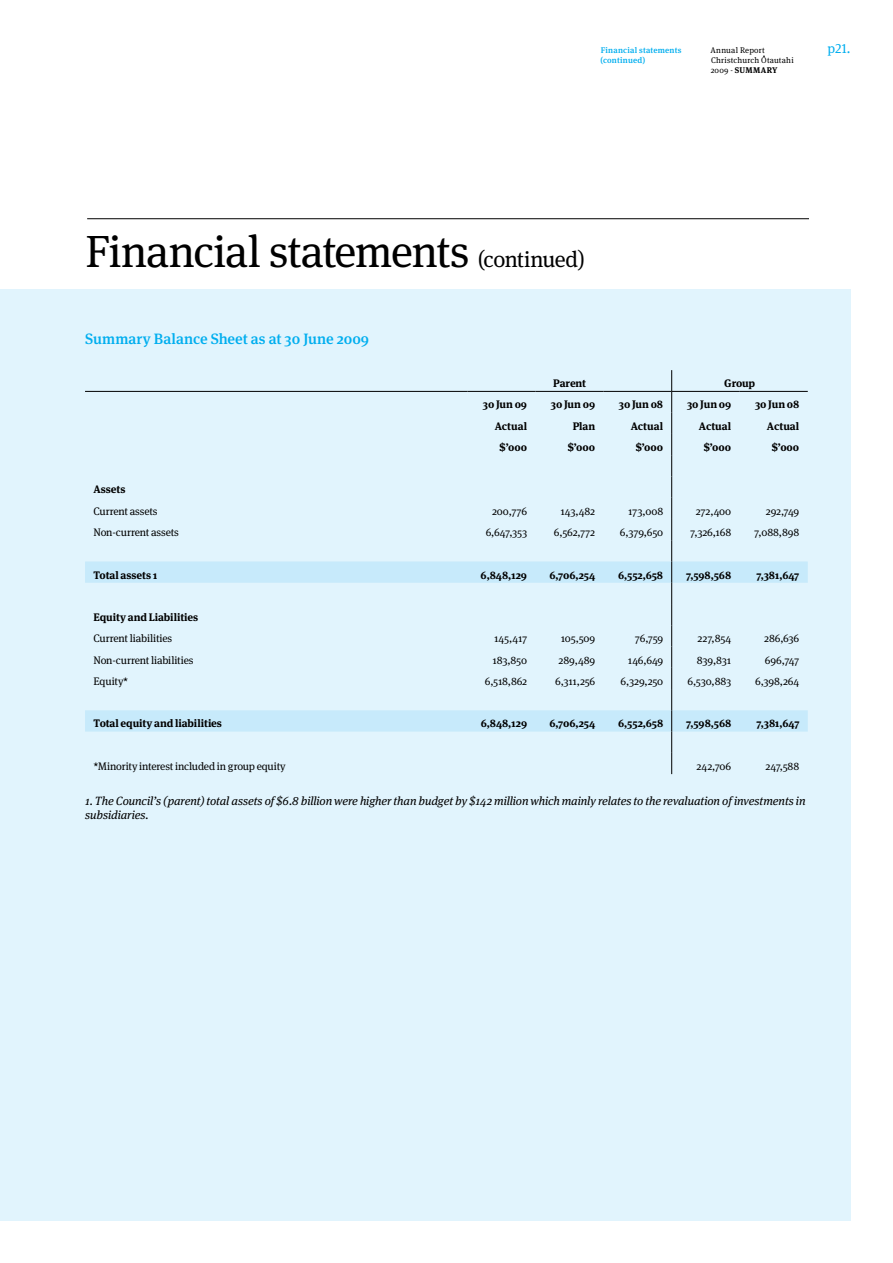
<style>
.page{position:relative;width:893px;height:1263px;background:#fff}
.page>*{position:absolute;margin:0;border:0;box-sizing:border-box;transform-origin:0 0}
.t1{font:45px "Meta Serif Pro";letter-spacing:-.025em;color:#000}
.t2{font:500 15px "Meta Serif Pro";color:#00aeef}
.t3{font:13.5px "Meta Serif Pro";color:#00aeef}
.t4{font:italic 12px/14.2px "Meta Serif Pro";letter-spacing:-.01em;color:#000}
.t5{font:10.8px "Meta Serif Pro";letter-spacing:-.015em;color:#000}
.t6{font:700 10.8px "Meta Serif Pro";letter-spacing:-.005em;color:#000}
.t7{font:8.25px/9.8px "Meta Serif Pro";letter-spacing:.025em;color:#000}
.t8{font:500 8.25px "Meta Serif Pro";letter-spacing:.025em;color:#00aeef}
.s1{font-weight:700}
.s2{font-size:22.5px}
</style>
<div class="page">
<div style="left:0;top:289px;width:850px;height:931px;background:#e1f4fd"></div>
<hr style="left:87px;top:218px;width:722px;height:1px;background:#000">
<svg style="left:85px;top:561px;width:723px;height:171px"></svg>
<hr style="left:85px;top:391px;width:383px;height:1px;background:#000">
<hr style="left:468px;top:391px;width:68px;height:1px;background:#000">
<hr style="left:536px;top:391px;width:68px;height:1px;background:#000">
<hr style="left:604px;top:391px;width:68px;height:1px;background:#000">
<hr style="left:672px;top:391px;width:68px;height:1px;background:#000">
<hr style="left:740px;top:391px;width:68px;height:1px;background:#000">
<svg style="left:671px;top:370px;width:1px;height:404px"></svg>
<p class="t8" style="left:601px;top:44px;width:82px">Financial statements</p>
<p class="t3" style="left:827px;top:39px;width:25px">p21.</p>
<p class="t8" style="left:601px;top:54px;width:46px">(continued)</p>
<p class="t7" style="left:710px;top:45px;width:85px">Annual Report<br>Christchurch Otautahi<br>2009 - <span class="s1">SUMMARY</span></p>
<h1 class="t1" style="left:85px;top:219px;width:501px">Financial statements <span class="s2">(continued)</span></h1>
<h2 class="t2" style="left:85px;top:327px;width:286px">Summary Balance Sheet as at 30 June 2009</h2>
<p class="t6" style="left:553px;top:375px;width:34px">Parent</p>
<p class="t6" style="left:724px;top:375px;width:32px">Group</p>
<p class="t6" style="left:483px;top:396px;width:46px">30 Jun 09</p>
<p class="t6" style="left:551px;top:396px;width:46px">30 Jun 09</p>
<p class="t6" style="left:619px;top:396px;width:46px">30 Jun 08</p>
<p class="t6" style="left:687px;top:396px;width:46px">30 Jun 09</p>
<p class="t6" style="left:755px;top:396px;width:46px">30 Jun 08</p>
<p class="t6" style="left:495px;top:417px;width:34px">Actual</p>
<p class="t6" style="left:573px;top:417px;width:24px">Plan</p>
<p class="t6" style="left:631px;top:417px;width:34px">Actual</p>
<p class="t6" style="left:699px;top:417px;width:34px">Actual</p>
<p class="t6" style="left:767px;top:417px;width:34px">Actual</p>
<p class="t6" style="left:500px;top:438px;width:29px">$’000</p>
<p class="t6" style="left:568px;top:438px;width:29px">$’000</p>
<p class="t6" style="left:636px;top:438px;width:29px">$’000</p>
<p class="t6" style="left:704px;top:438px;width:29px">$’000</p>
<p class="t6" style="left:772px;top:438px;width:29px">$’000</p>
<p class="t6" style="left:94px;top:481px;width:34px">Assets</p>
<p class="t5" style="left:94px;top:503px;width:66px">Current assets</p>
<p class="t5" style="left:492px;top:503px;width:36px">200,776</p>
<p class="t5" style="left:560px;top:503px;width:36px">143,482</p>
<p class="t5" style="left:628px;top:503px;width:36px">173,008</p>
<p class="t5" style="left:696px;top:503px;width:37px">272,400</p>
<p class="t5" style="left:766px;top:503px;width:35px">292,749</p>
<p class="t5" style="left:94px;top:524px;width:87px">Non-current assets</p>
<p class="t5" style="left:486px;top:524px;width:43px">6,647,353</p>
<p class="t5" style="left:554px;top:524px;width:43px">6,562,772</p>
<p class="t5" style="left:620px;top:524px;width:45px">6,379,650</p>
<p class="t5" style="left:690px;top:524px;width:43px">7,326,168</p>
<p class="t5" style="left:754px;top:524px;width:47px">7,088,898</p>
<p class="t6" style="left:94px;top:566px;width:65px">Total assets 1</p>
<p class="t6" style="left:481px;top:566px;width:48px">6,848,129</p>
<p class="t6" style="left:549px;top:566px;width:47px">6,706,254</p>
<p class="t6" style="left:618px;top:566px;width:47px">6,552,658</p>
<p class="t6" style="left:686px;top:566px;width:47px">7,598,568</p>
<p class="t6" style="left:756px;top:566px;width:44px">7,381,647</p>
<p class="t6" style="left:94px;top:609px;width:106px">Equity and Liabilities</p>
<p class="t5" style="left:94px;top:631px;width:80px">Current liabilities</p>
<p class="t5" style="left:494px;top:631px;width:35px">145,417</p>
<p class="t5" style="left:561px;top:631px;width:36px">105,509</p>
<p class="t5" style="left:635px;top:631px;width:30px">76,759</p>
<p class="t5" style="left:698px;top:631px;width:35px">227,854</p>
<p class="t5" style="left:764px;top:631px;width:37px">286,636</p>
<p class="t5" style="left:94px;top:652px;width:101px">Non-current liabilities</p>
<p class="t5" style="left:493px;top:652px;width:36px">183,850</p>
<p class="t5" style="left:559px;top:652px;width:38px">289,489</p>
<p class="t5" style="left:628px;top:652px;width:37px">146,649</p>
<p class="t5" style="left:697px;top:652px;width:36px">839,831</p>
<p class="t5" style="left:765px;top:652px;width:36px">696,747</p>
<p class="t5" style="left:94px;top:673px;width:36px">Equity*</p>
<p class="t5" style="left:485px;top:673px;width:44px">6,518,862</p>
<p class="t5" style="left:555px;top:673px;width:42px">6,311,256</p>
<p class="t5" style="left:621px;top:673px;width:44px">6,329,250</p>
<p class="t5" style="left:687px;top:673px;width:45px">6,530,883</p>
<p class="t5" style="left:755px;top:673px;width:46px">6,398,264</p>
<p class="t6" style="left:94px;top:715px;width:130px">Total equity and liabilities</p>
<p class="t6" style="left:481px;top:715px;width:48px">6,848,129</p>
<p class="t6" style="left:549px;top:715px;width:47px">6,706,254</p>
<p class="t6" style="left:618px;top:715px;width:47px">6,552,658</p>
<p class="t6" style="left:686px;top:715px;width:47px">7,598,568</p>
<p class="t6" style="left:756px;top:715px;width:44px">7,381,647</p>
<p class="t5" style="left:94px;top:758px;width:194px">*Minority interest included in group equity</p>
<p class="t5" style="left:696px;top:758px;width:36px">242,706</p>
<p class="t5" style="left:765px;top:758px;width:35px">247,588</p>
<p class="t4" style="left:85px;top:793px;width:722px">1. The Council’s (parent) total assets of $6.8 billion were higher than budget by $142 million which mainly relates to the revaluation of investments in subsidiaries.</p>
</div>
